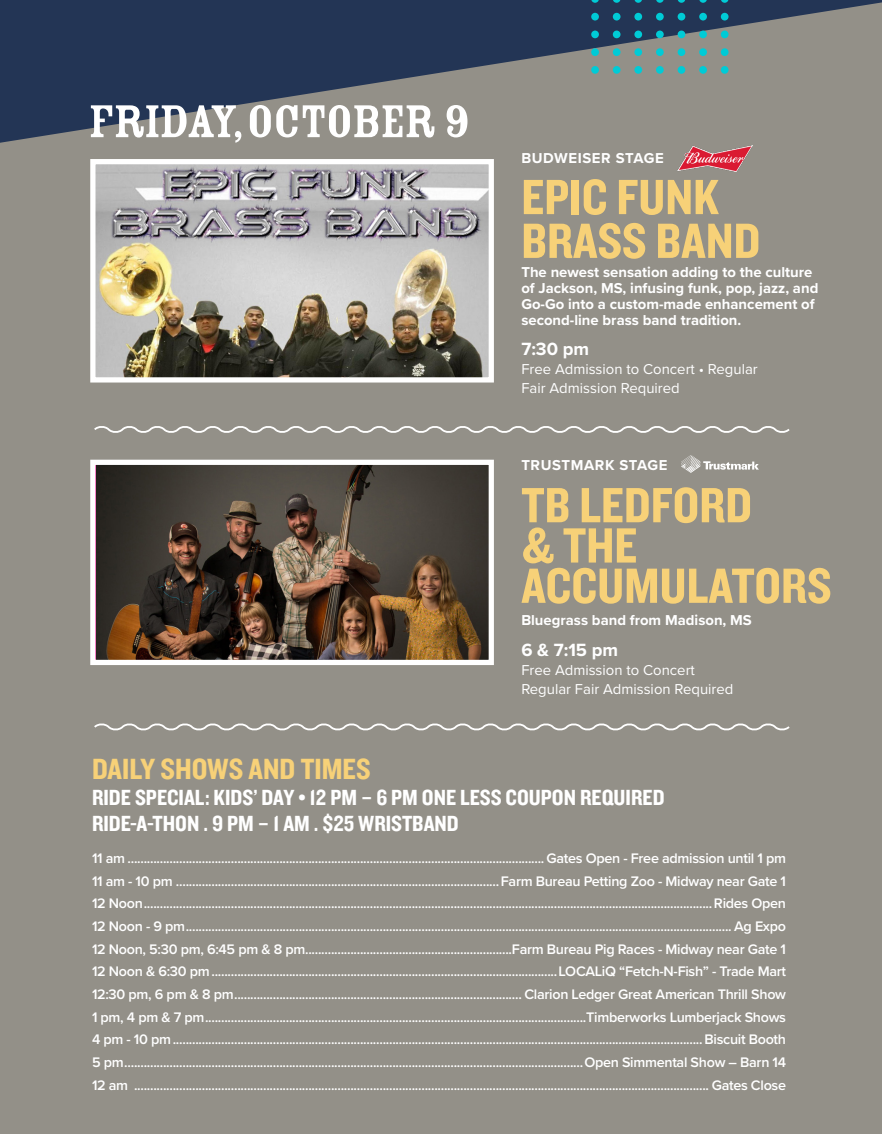
<style>
.page{position:relative;width:882px;height:1134px;background:#fff}
.page>*{position:absolute;margin:0;border:0;box-sizing:border-box;transform-origin:0 0}
.t1{font:51.27px/40.2px "Knockout HTF50 Welterweight";color:#f7d178}
.t2{font:50.57px "Rosewood Std Fill";letter-spacing:-.04em;color:#fff}
.t3{font:30.28px "Knockout HTF50 Welterweight";color:#f7d178}
.t4{font:22.75px/26.2px "Knockout HTF50 Welterweight";color:#fff}
.t5{font:700 18.38px "Proxima Nova";color:#fff}
.t6{font:700 14.88px/15.8px "Proxima Nova";color:#fff}
.t7{font:14.88px/19.2px "Proxima Nova";color:#fff}
.t8{font:700 14.88px "Proxima Nova";letter-spacing:.04em;color:#fff}
.t9{font:600 14.35px "Proxima Nova";letter-spacing:-.02em;color:#fff}
</style>
<div class="page">
<div style="left:0;top:3px;width:882px;height:1131px;background:#939088"></div>
<svg style="left:0;top:0;width:882px;height:143px;fill:#233555"></svg>
<svg style="left:94px;top:426px;width:696px;height:7px"></svg>
<svg style="left:94px;top:723px;width:696px;height:8px"></svg>
<svg style="left:591px;top:0;width:8px;height:3px"></svg>
<svg style="left:613px;top:0;width:8px;height:3px"></svg>
<svg style="left:634px;top:0;width:8px;height:3px"></svg>
<svg style="left:656px;top:0;width:8px;height:3px"></svg>
<svg style="left:678px;top:0;width:7px;height:3px"></svg>
<svg style="left:699px;top:0;width:8px;height:3px"></svg>
<svg style="left:721px;top:0;width:8px;height:3px"></svg>
<div style="left:591px;top:13px;width:8px;height:8px;background:#00cbd6;border-radius:50%"></div>
<div style="left:613px;top:13px;width:8px;height:8px;background:#00cbd6;border-radius:50%"></div>
<div style="left:634px;top:13px;width:8px;height:8px;background:#00cbd6;border-radius:50%"></div>
<div style="left:656px;top:13px;width:8px;height:8px;background:#00cbd6;border-radius:50%"></div>
<div style="left:678px;top:13px;width:7px;height:8px;background:#00cbd6;border-radius:50%"></div>
<div style="left:699px;top:13px;width:8px;height:8px;background:#00cbd6;border-radius:50%"></div>
<div style="left:721px;top:13px;width:8px;height:8px;background:#00cbd6;border-radius:50%"></div>
<div style="left:591px;top:31px;width:8px;height:7px;background:#00cbd6;border-radius:50%"></div>
<div style="left:613px;top:31px;width:8px;height:7px;background:#00cbd6;border-radius:50%"></div>
<div style="left:634px;top:31px;width:8px;height:7px;background:#00cbd6;border-radius:50%"></div>
<div style="left:656px;top:31px;width:8px;height:7px;background:#00cbd6;border-radius:50%"></div>
<div style="left:678px;top:31px;width:7px;height:7px;background:#00cbd6;border-radius:50%"></div>
<div style="left:699px;top:31px;width:8px;height:7px;background:#00cbd6;border-radius:50%"></div>
<div style="left:721px;top:31px;width:8px;height:7px;background:#00cbd6;border-radius:50%"></div>
<div style="left:591px;top:48px;width:8px;height:8px;background:#00cbd6;border-radius:50%"></div>
<div style="left:613px;top:48px;width:8px;height:8px;background:#00cbd6;border-radius:50%"></div>
<div style="left:634px;top:48px;width:8px;height:8px;background:#00cbd6;border-radius:50%"></div>
<div style="left:656px;top:48px;width:8px;height:8px;background:#00cbd6;border-radius:50%"></div>
<div style="left:678px;top:48px;width:7px;height:8px;background:#00cbd6;border-radius:50%"></div>
<div style="left:699px;top:48px;width:8px;height:8px;background:#00cbd6;border-radius:50%"></div>
<div style="left:721px;top:48px;width:8px;height:8px;background:#00cbd6;border-radius:50%"></div>
<div style="left:591px;top:66px;width:8px;height:8px;background:#00cbd6;border-radius:50%"></div>
<div style="left:613px;top:66px;width:8px;height:8px;background:#00cbd6;border-radius:50%"></div>
<div style="left:634px;top:66px;width:8px;height:8px;background:#00cbd6;border-radius:50%"></div>
<div style="left:656px;top:66px;width:8px;height:8px;background:#00cbd6;border-radius:50%"></div>
<div style="left:678px;top:66px;width:7px;height:8px;background:#00cbd6;border-radius:50%"></div>
<div style="left:699px;top:66px;width:8px;height:8px;background:#00cbd6;border-radius:50%"></div>
<div style="left:721px;top:66px;width:8px;height:8px;background:#00cbd6;border-radius:50%"></div>
<img style="left:96px;top:466px;width:392px;height:193px">
<div style="left:90px;top:460px;width:404px;height:205px;border:5px solid #fff"></div>
<img style="left:96px;top:165px;width:392px;height:212px">
<div style="left:90px;top:159px;width:404px;height:224px;border:5px solid #fff"></div>
<svg style="left:681px;top:455px;width:78px;height:18px"></svg>
<img style="left:678px;top:146px;width:75px;height:25px">
<p class="t2" style="left:88px;top:94px;width:384px">FRIDAY,OCTOBER 9</p>
<p class="t8" style="left:521px;top:147px;width:144px">BUDWEISER STAGE</p>
<p class="t1" style="left:521px;top:177px;width:241px;line-height:43.8px">EPIC FUNK<br>BRASS BAND</p>
<p class="t6" style="left:521px;top:264px;width:299px">The newest sensation adding to the culture of Jackson, MS, infusing funk, pop, jazz, and Go-Go into a custom-made enhancement of second-line brass band tradition.</p>
<p class="t5" style="left:521px;top:335px;width:69px">7:30 pm</p>
<p class="t7" style="left:521px;top:359px;width:238px">Free Admission to Concert • Regular<br>Fair Admission Required</p>
<p class="t8" style="left:521px;top:454px;width:148px">TRUSTMARK STAGE</p>
<p class="t1" style="left:521px;top:487px;width:312px">TB LEDFORD<br>&amp; THE<br>ACCUMULATORS</p>
<p class="t6" style="left:521px;top:611px;width:232px">Bluegrass band from Madison, MS</p>
<p class="t5" style="left:521px;top:636px;width:98px">6 &amp; 7:15 pm</p>
<p class="t7" style="left:521px;top:660px;width:175px">Free Admission to Concert</p>
<p class="t7" style="left:521px;top:679px;width:214px">Regular Fair Admission Required</p>
<p class="t3" style="left:92px;top:753px;width:280px">DAILY SHOWS AND TIMES</p>
<p class="t4" style="left:92px;top:785px;width:574px">RIDE SPECIAL: KIDS’ DAY • 12 PM – 6 PM ONE LESS COUPON REQUIRED<br>RIDE-A-THON . 9 PM – 1 AM . $25 WRISTBAND</p>
<p class="t9" style="left:92px;top:847px;width:696px">11 am ................................................................................................................................. Gates Open - Free admission until 1 pm</p>
<p class="t9" style="left:92px;top:870px;width:696px">11 am - 10 pm ....................................................................................................Farm Bureau Petting Zoo - Midway near Gate 1</p>
<p class="t9" style="left:92px;top:893px;width:696px">12 Noon................................................................................................................................................................................Rides Open</p>
<p class="t9" style="left:92px;top:915px;width:696px">12 Noon - 9 pm......................................................................................................................................................................... Ag Expo</p>
<p class="t9" style="left:92px;top:938px;width:696px">12 Noon, 5:30 pm, 6:45 pm &amp; 8 pm................................................................Farm Bureau Pig Races - Midway near Gate 1</p>
<p class="t9" style="left:92px;top:961px;width:696px">12 Noon &amp; 6:30 pm...........................................................................................................LOCALiQ “Fetch-N-Fish” - Trade Mart</p>
<p class="t9" style="left:92px;top:984px;width:696px">12:30 pm, 6 pm &amp; 8 pm......................................................................................... Clarion Ledger Great American Thrill Show</p>
<p class="t9" style="left:92px;top:1006px;width:696px">1 pm, 4 pm &amp; 7 pm......................................................................................................................Timberworks Lumberjack Shows</p>
<p class="t9" style="left:92px;top:1029px;width:696px">4 pm - 10 pm....................................................................................................................................................................Biscuit Booth</p>
<p class="t9" style="left:92px;top:1052px;width:696px">5 pm..............................................................................................................................................Open Simmental Show – Barn 14</p>
<p class="t9" style="left:92px;top:1074px;width:696px">12 am .................................................................................................................................................................................. Gates Close</p>
</div>
